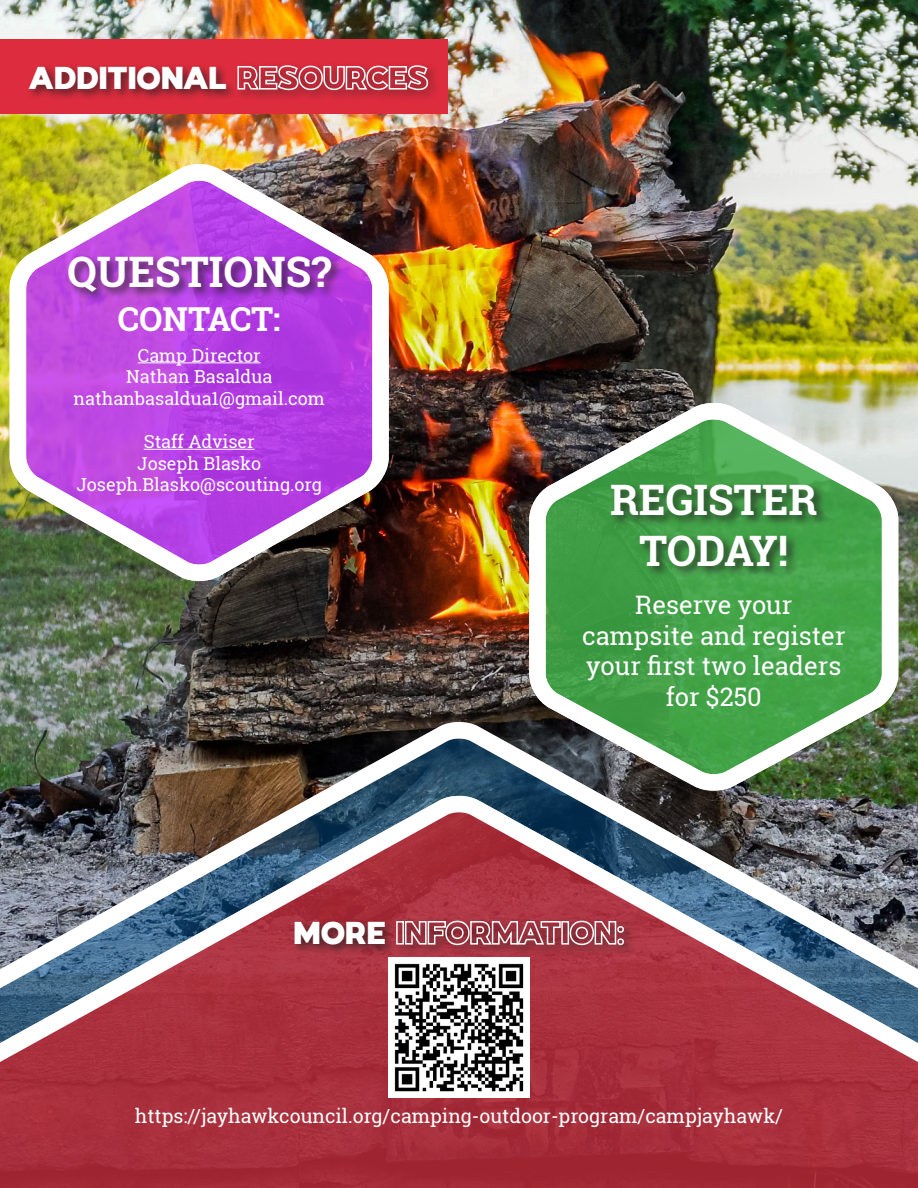
<style>
.page{position:relative;width:918px;height:1188px;background:#fff}
.page>*{position:absolute;margin:0;border:0;box-sizing:border-box;transform-origin:0 0}
.t1{font:700 42px/50.4px "Roboto Slab";color:#fff;text-align:center}
.t2{font:700 33px "Roboto Slab";letter-spacing:-.005em;color:#fff}
.t3{font:900 31.5px "London Bridge";color:#fff}
.t4{font:25.5px/30.6px "Roboto Slab";color:#fff;text-align:center}
.t5{font:19.5px "Roboto Slab";color:#fff}
.t6{font:18px/21.6px "Roboto Slab";color:#fff;text-align:center}
</style>
<div class="page">
<img style="left:0;top:0;width:918px;height:707px">
<img style="left:0;top:707px;width:918px;height:73px">
<svg style="left:0;top:794px;width:918px;height:394px;background:#954f5c"></svg>
<img style="left:389px;top:957px;width:140px;height:141px">
<div style="left:0;top:40px;width:447px;height:74px;background:#dc2c3d"></div>
<div style="left:27px;top:63px;width:413px;height:39px;background:#231f20;opacity:.75"></div>
<div style="left:292px;top:918px;width:344px;height:39px;background:#231f20;opacity:.75"></div>
<img style="left:1px;top:149px;width:396px;height:448px">
<img style="left:521px;top:388px;width:386px;height:418px">
<div style="left:609px;top:482px;width:220px;height:96px;background:#231f20;opacity:.75"></div>
<div style="left:66px;top:254px;width:277px;height:49px;background:#231f20;opacity:.75"></div>
<hr style="left:138px;top:362px;width:123px;height:1px;background:#fff">
<hr style="left:144px;top:449px;width:111px;height:1px;background:#fff">
<p class="t3" style="left:29px;top:59px;width:401px">ADDITIONAL RESOURCES</p>
<p class="t1" style="left:67px;top:246px;width:266px">QUESTIONS?</p>
<p class="t2" style="left:118px;top:297px;width:164px">CONTACT:</p>
<p class="t6" style="left:138px;top:344px;width:124px">Camp Director</p>
<p class="t6" style="left:74px;top:366px;width:253px">Nathan Basaldua nathanbasaldua1@gmail.com</p>
<p class="t6" style="left:144px;top:430px;width:112px">Staff Adviser</p>
<p class="t6" style="left:137px;top:452px;width:125px">Joseph Blasko</p>
<p class="t6" style="left:76px;top:474px;width:247px">Joseph.Blasko@scouting.org</p>
<p class="t1" style="left:610px;top:474px;width:209px">REGISTER<br>TODAY!</p>
<p class="t4" style="left:582px;top:589px;width:265px">Reserve your campsite and register your first two leaders for $250</p>
<p class="t3" style="left:294px;top:914px;width:332px">MORE INFORMATION:</p>
<p class="t5" style="left:135px;top:1102px;width:650px">https://jayhawkcouncil.org/camping-outdoor-program/campjayhawk/</p>
</div>
